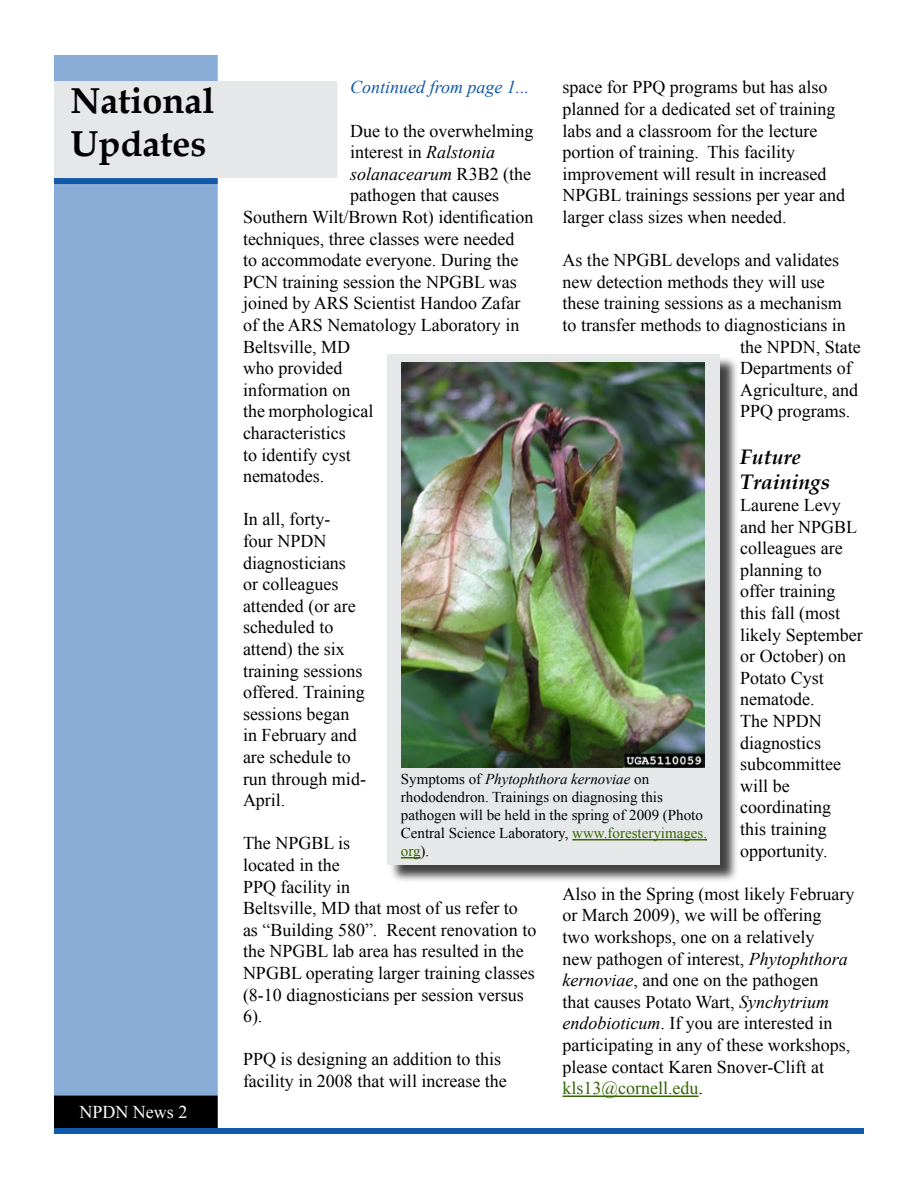
<style>
.page{position:relative;width:918px;height:1188px;background:#fff}
.page>*{position:absolute;margin:0;border:0;box-sizing:border-box;transform-origin:0 0}
.t1{font:700 36px/43.2px "Book Antiqua";color:#000}
.t2{font:italic 700 21px/25.2px "Book Antiqua";color:#000}
.t3{font:18px/21.6px "Times New Roman";color:#000}
.t4{font:italic 18px "Times New Roman";color:#1159ab}
.t5{font:italic 18px "Times New Roman";color:#000}
.t6{font:18px "Times New Roman";color:#fff}
.t7{font:15px/18px "Times New Roman";color:#000}
.s1{font-style:italic}
.s2{color:#360}
.s3{font-style:normal}
</style>
<div class="page">
<div style="left:54px;top:1128px;width:810px;height:6px;background:#1159ab"></div>
<div style="left:55px;top:56px;width:162px;height:1071px;background:#88acd5"></div>
<div style="left:54px;top:55px;width:164px;height:1073px;border:2px solid #88acd5"></div>
<div style="left:55px;top:1096px;width:162px;height:31px;background:#000"></div>
<div style="left:54px;top:1096px;width:164px;height:32px;border:2px solid #000"></div>
<div style="left:54px;top:178px;width:164px;height:6px;background:#1159ab"></div>
<div style="left:55px;top:82px;width:282px;height:95px;background:#e6e7e8"></div>
<div style="left:54px;top:81px;width:283px;height:97px;border:2px solid #e6e7e8"></div>
<hr style="left:562px;top:1095px;width:137px;height:2px;background:#360">
<div style="left:387px;top:355px;width:354px;height:528px;background:#000;opacity:.75"></div>
<div style="left:387px;top:354px;width:333px;height:510px;background:#e6e7e8"></div>
<img style="left:401px;top:362px;width:304px;height:405px">
<hr style="left:572px;top:839px;width:135px;height:1px;background:#360">
<svg style="left:401px;top:857px;width:20px;height:1px"></svg>
<p class="t3" style="left:562px;top:76px;width:284px">space for PPQ programs but has also planned for a dedicated set of training labs and a classroom for the lecture portion of training. This facility improvement will result in increased NPGBL trainings sessions per year and larger class sizes when needed.</p>
<p class="t3" style="left:562px;top:249px;width:278px">As the NPGBL develops and validates</p>
<p class="t3" style="left:562px;top:271px;width:264px">new detection methods they will use</p>
<p class="t3" style="left:562px;top:292px;width:281px">these training sessions as a mechanism</p>
<p class="t3" style="left:562px;top:314px;width:285px">to transfer methods to diagnosticians in</p>
<p class="t3" style="left:740px;top:336px;width:122px">the NPDN, State</p>
<p class="t3" style="left:740px;top:357px;width:113px">Departments of</p>
<p class="t3" style="left:740px;top:379px;width:119px">Agriculture, and</p>
<p class="t3" style="left:740px;top:400px;width:111px">PPQ programs.</p>
<p class="t2" style="left:740px;top:444px;width:91px">Future<br>Trainings</p>
<p class="t3" style="left:740px;top:494px;width:124px">Laurene Levy and her NPGBL colleagues are planning to<br>offer training this fall (most likely September or October) on<br>Potato Cyst nematode.<br>The NPDN diagnostics subcommittee will be coordinating<br>this training opportunity.</p>
<p class="t3" style="left:562px;top:883px;width:293px">Also in the Spring (most likely February or March 2009), we will be offering<br>two workshops, one on a relatively<br>new pathogen of interest, <span class="s1">Phytophthora kernoviae</span>, and one on the pathogen<br>that causes Potato Wart, <span class="s1">Synchytrium endobioticum</span>. If you are interested in participating in any of these workshops, please contact Karen Snover-Clift at <span class="s2">kls13@cornell.edu</span>.</p>
<h1 class="t1" style="left:70px;top:79px;width:145px">National<br>Updates</h1>
<p class="t4" style="left:350px;top:75px;width:181px">Continued from page 1...</p>
<p class="t3" style="left:350px;top:120px;width:185px">Due to the overwhelming</p>
<p class="t3" style="left:350px;top:141px;width:146px">interest in <span class="s1">Ralstonia</span></p>
<p class="t5" style="left:350px;top:161px;width:182px">solanacearum <span class="s3">R3B2 (the</span></p>
<p class="t3" style="left:350px;top:184px;width:150px">pathogen that causes</p>
<p class="t3" style="left:243px;top:206px;width:292px">Southern Wilt/Brown Rot) identification</p>
<p class="t3" style="left:243px;top:228px;width:273px">techniques, three classes were needed</p>
<p class="t3" style="left:243px;top:249px;width:277px">to accommodate everyone. During the</p>
<p class="t3" style="left:243px;top:271px;width:275px">PCN training session the NPGBL was</p>
<p class="t3" style="left:243px;top:292px;width:279px">joined by ARS Scientist Handoo Zafar</p>
<p class="t3" style="left:243px;top:314px;width:278px">of the ARS Nematology Laboratory in</p>
<p class="t3" style="left:243px;top:336px;width:109px">Beltsville, MD</p>
<p class="t3" style="left:243px;top:357px;width:101px">who provided</p>
<p class="t3" style="left:243px;top:379px;width:109px">information on</p>
<p class="t3" style="left:243px;top:400px;width:132px">the morphological</p>
<p class="t3" style="left:243px;top:422px;width:104px">characteristics</p>
<p class="t3" style="left:243px;top:444px;width:110px">to identify cyst</p>
<p class="t3" style="left:243px;top:465px;width:83px">nematodes.</p>
<p class="t3" style="left:243px;top:508px;width:124px">In all, forty-<br>four NPDN diagnosticians<br>or colleagues attended (or are scheduled to attend) the six training sessions offered. Training sessions began in February and are schedule to run through mid-<br>April.</p>
<p class="t3" style="left:243px;top:832px;width:295px">The NPGBL is<br>located in the<br>PPQ facility in<br>Beltsville, MD that most of us refer to as “Building 580”. Recent renovation to the NPGBL lab area has resulted in the<br>NPGBL operating larger training classes (8-10 diagnosticians per session versus<br>6).</p>
<p class="t3" style="left:243px;top:1048px;width:265px">PPQ is designing an addition to this facility in 2008 that will increase the</p>
<p class="t7" style="left:401px;top:770px;width:308px">Symptoms of <span class="s1">Phytophthora kernoviae</span> on rhododendron. Trainings on diagnosing this pathogen will be held in the spring of 2009 (Photo Central Science Laboratory, <span class="s2">www.foresteryimages. org</span>).</p>
<p class="t6" style="left:80px;top:1100px;width:109px">NPDN News 2</p>
</div>
